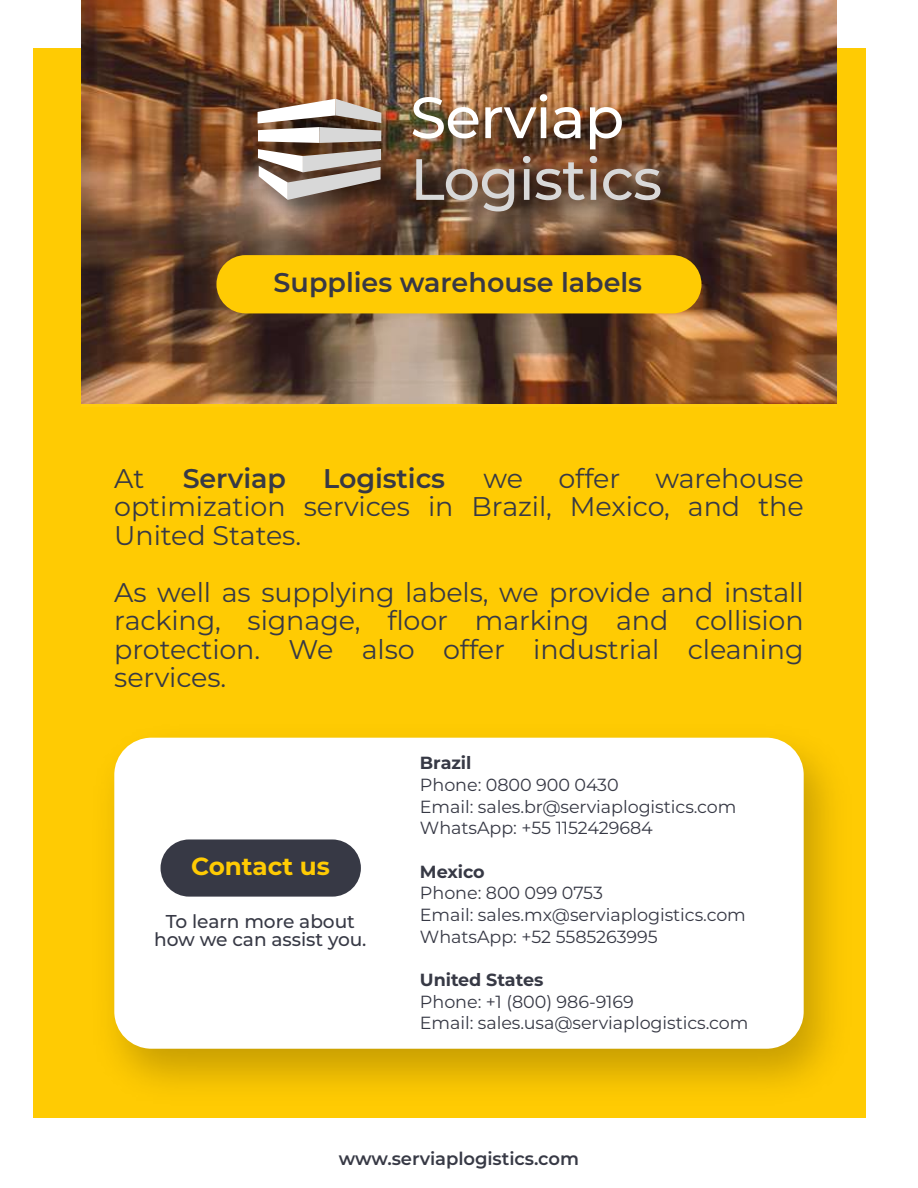
<style>
.page{position:relative;width:918px;height:1188px;background:#fff}
.page>*{position:absolute;margin:0;border:0;box-sizing:border-box;transform-origin:0 0}
.t1{font:27px/28.5px "Montserrat";letter-spacing:-.005em;color:#373945;text-align:justify}
.t2{font:600 27px "Montserrat";color:#383845}
.t3{font:600 27px "Montserrat";letter-spacing:-.005em;color:#373945}
.t4{font:700 24.75px "Montserrat";letter-spacing:-.005em;color:#ffcb03}
.t5{font:500 18.6px/18.6px "Montserrat";letter-spacing:-.005em;color:#373945;text-align:center}
.t6{font:600 18px "Montserrat";letter-spacing:-.005em;color:#373945}
.t7{font:17.55px/21.8px "Montserrat";letter-spacing:-.005em;color:#373945}
.t8{font:700 17.55px "Montserrat";letter-spacing:-.005em;color:#373945}
</style>
<div class="page">
<div style="left:34px;top:49px;width:832px;height:1069px;background:#ffcb03"></div>
<img style="left:81px;top:0;width:756px;height:407px">
<div style="left:216px;top:255px;width:486px;height:58px;background:#ffcb03;border-radius:29px"></div>
<img style="left:242px;top:79px;width:455px;height:169px">
<img style="left:258px;top:99px;width:123px;height:44px">
<svg style="left:258px;top:149px;width:123px;height:51px;background:#a59991"></svg>
<img style="left:413px;top:97px;width:65px;height:42px">
<svg style="left:485px;top:94px;width:62px;height:44px;background:#987c66"></svg>
<svg style="left:554px;top:107px;width:26px;height:31px"></svg>
<svg style="left:590px;top:107px;width:32px;height:42px"></svg>
<svg style="left:416px;top:159px;width:98px;height:52px;background:#887263"></svg>
<svg style="left:523px;top:156px;width:74px;height:44px;background:#8d7465"></svg>
<svg style="left:603px;top:169px;width:57px;height:31px;background:#928176"></svg>
<img style="left:112px;top:737px;width:720px;height:348px">
<div style="left:114px;top:738px;width:690px;height:311px;background:#fff;border-radius:37px"></div>
<div style="left:161px;top:839px;width:200px;height:58px;background:#373945;border-radius:29px"></div>
<p class="t2" style="left:274px;top:263px;width:370px">Supplies warehouse labels</p>
<p class="t1" style="left:114px;top:463px;width:32px">At</p>
<p class="t3" style="left:183px;top:459px;width:105px">Serviap</p>
<p class="t3" style="left:323px;top:459px;width:123px">Logistics</p>
<p class="t1" style="left:484px;top:463px;width:41px">we</p>
<p class="t1" style="left:558px;top:463px;width:63px">offer</p>
<p class="t1" style="left:114px;top:463px;width:691px;text-indent:541px">warehouse optimization services in Brazil, Mexico, and the United States.</p>
<p class="t1" style="left:114px;top:577px;width:691px">As well as supplying labels, we provide and install racking, signage, floor marking and collision protection. We also offer industrial cleaning services.</p>
<p class="t4" style="left:191px;top:849px;width:140px">Contact us</p>
<p class="t5" style="left:154px;top:911px;width:214px">To learn more about how we can assist you.</p>
<p class="t8" style="left:420px;top:750px;width:53px">Brazil</p>
<p class="t7" style="left:420px;top:773px;width:318px">Phone: 0800 900 0430<br>Email: sales.br@serviaplogistics.com<br>WhatsApp: +55 1152429684</p>
<p class="t8" style="left:420px;top:859px;width:66px">Mexico</p>
<p class="t7" style="left:420px;top:882px;width:327px">Phone: 800 099 0753<br>Email: sales.mx@serviaplogistics.com<br>WhatsApp: +52 5585263995</p>
<p class="t8" style="left:420px;top:967px;width:125px">United States</p>
<p class="t7" style="left:420px;top:990px;width:330px">Phone: +1 (800) 986-9169<br>Email: sales.usa@serviaplogistics.com</p>
<p class="t6" style="left:339px;top:1146px;width:242px">www.serviaplogistics.com</p>
</div>
